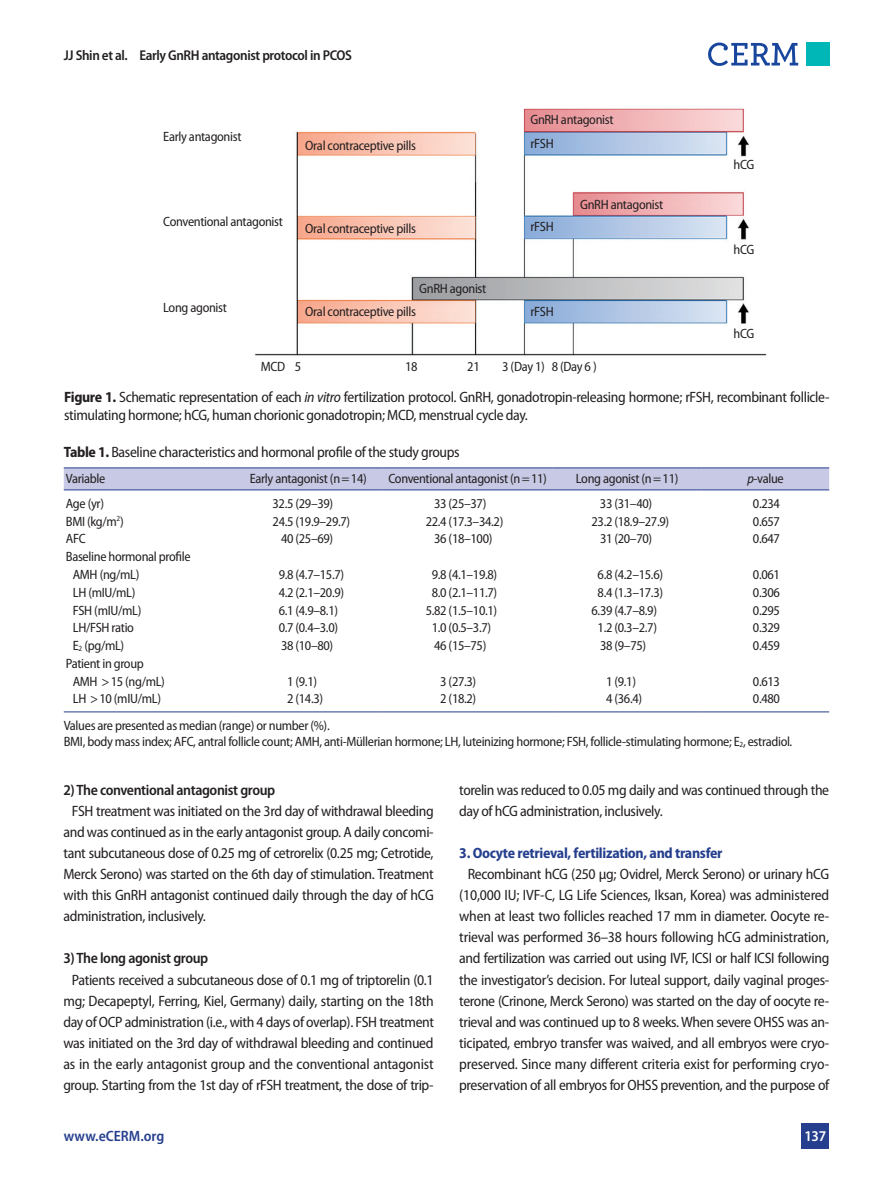
<style>
.page{position:relative;width:893px;height:1191px;background:#fff}
.page>*{position:absolute;margin:0;border:0;box-sizing:border-box;transform-origin:0 0}
.t1{font:semi-condensed 15px/21.1px "Myriad Pro";letter-spacing:-.025em;color:#231f20;text-align:center}
.t2{font:600 semi-condensed 15px "Myriad Pro";letter-spacing:-.025em;color:#231f20}
.t3{font:700 semi-condensed 15px "Myriad Pro";letter-spacing:-.02em;color:#253f8e}
.t4{font:600 semi-condensed 15px "Myriad Pro";color:#253f8e}
.t5{font:600 semi-condensed 15px "Myriad Pro";color:#fff}
.t6{font:600 semi-condensed 14.25px "Myriad Pro";letter-spacing:-.025em;color:#231f20}
.t7{font:semi-condensed 13.5px/17.7px "Myriad Pro";letter-spacing:-.025em;color:#231f20}
.s1{font-weight:700}
.s2{font-style:italic}
.s3{font-size:7.8px}
</style>
<div class="page">
<div style="left:806px;top:43px;width:23px;height:23px;background:#00b7b8"></div>
<svg style="left:708px;top:43px;width:90px;height:23px"></svg>
<div style="left:801px;top:1123px;width:28px;height:25px;background:#253f8e"></div>
<img style="left:255px;top:108px;width:512px;height:248px">
<div style="left:64px;top:468px;width:765px;height:21px;background:#c7c9e5"></div>
<hr style="left:64px;top:467px;width:170px;height:1px;background:#253f8e">
<hr style="left:234px;top:467px;width:149px;height:1px;background:#253f8e">
<hr style="left:383px;top:467px;width:170px;height:1px;background:#253f8e">
<hr style="left:553px;top:467px;width:149px;height:1px;background:#253f8e">
<hr style="left:702px;top:467px;width:127px;height:1px;background:#253f8e">
<hr style="left:64px;top:489px;width:170px;height:1px;background:#253f8e">
<hr style="left:234px;top:489px;width:149px;height:1px;background:#253f8e">
<hr style="left:383px;top:489px;width:170px;height:1px;background:#253f8e">
<hr style="left:553px;top:489px;width:149px;height:1px;background:#253f8e">
<hr style="left:702px;top:489px;width:127px;height:1px;background:#253f8e">
<hr style="left:64px;top:711px;width:170px;height:1px;background:#253f8e">
<hr style="left:234px;top:711px;width:149px;height:1px;background:#253f8e">
<hr style="left:383px;top:711px;width:170px;height:1px;background:#253f8e">
<hr style="left:553px;top:711px;width:149px;height:1px;background:#253f8e">
<hr style="left:702px;top:711px;width:127px;height:1px;background:#253f8e">
<p class="t6" style="left:64px;top:47px;width:290px">JJ Shin et al. Early GnRH antagonist protocol in PCOS</p>
<p class="t7" style="left:163px;top:128px;width:80px">Early antagonist</p>
<p class="t7" style="left:305px;top:136px;width:112px">Oral contraceptive pills</p>
<p class="t7" style="left:163px;top:213px;width:121px">Conventional antagonist</p>
<p class="t7" style="left:163px;top:298px;width:65px">Long agonist</p>
<p class="t7" style="left:305px;top:219px;width:112px">Oral contraceptive pills</p>
<p class="t7" style="left:419px;top:280px;width:69px">GnRH agonist</p>
<p class="t7" style="left:305px;top:303px;width:112px">Oral contraceptive pills</p>
<p class="t7" style="left:530px;top:111px;width:85px">GnRH antagonist</p>
<p class="t7" style="left:530px;top:135px;width:25px">rFSH</p>
<p class="t7" style="left:530px;top:218px;width:25px">rFSH</p>
<p class="t7" style="left:580px;top:196px;width:85px">GnRH antagonist</p>
<p class="t7" style="left:530px;top:303px;width:25px">rFSH</p>
<p class="t7" style="left:261px;top:357px;width:42px">MCD 5</p>
<p class="t7" style="left:405px;top:357px;width:14px">18</p>
<p class="t7" style="left:467px;top:357px;width:14px">21</p>
<p class="t7" style="left:502px;top:357px;width:96px">3 (Day 1) 8 (Day 6 )</p>
<p class="t7" style="left:734px;top:156px;width:22px">hCG</p>
<p class="t7" style="left:734px;top:240px;width:22px">hCG</p>
<p class="t7" style="left:734px;top:325px;width:22px">hCG</p>
<p class="t1" style="left:64px;top:388px;width:767px;line-height:18px;text-align:left"><span class="s1">Figure 1.</span> Schematic representation of each <span class="s2">in vitro</span> fertilization protocol. GnRH, gonadotropin-releasing hormone; rFSH, recombinant follicle&shy;stimulating hormone; hCG, human chorionic gonadotropin; MCD, menstrual cycle day.</p>
<p class="t1" style="left:64px;top:441px;width:397px"><span class="s1">Table 1.</span> Baseline characteristics and hormonal profile of the study groups</p>
<p class="t7" style="left:66px;top:470px;width:41px">Variable</p>
<p class="t7" style="left:250px;top:470px;width:119px">Early antagonist (n = 14)</p>
<p class="t7" style="left:388px;top:470px;width:160px">Conventional antagonist (n = 11)</p>
<p class="t7" style="left:576px;top:470px;width:104px">Long agonist (n = 11)</p>
<p class="t7" style="left:747px;top:470px;width:38px"><span class="s2">p</span>-value</p>
<p class="t7" style="left:66px;top:495px;width:40px">Age (yr)</p>
<p class="t7" style="left:273px;top:495px;width:62px">32.5 (29–39)</p>
<p class="t7" style="left:434px;top:495px;width:54px">33 (25–37)</p>
<p class="t7" style="left:600px;top:495px;width:54px">33 (31–40)</p>
<p class="t7" style="left:753px;top:495px;width:29px">0.234</p>
<p class="t7" style="left:66px;top:512px;width:59px">BMI (kg/m<sup>2</sup>)</p>
<p class="t7" style="left:273px;top:512px;width:79px">24.5 (19.9–29.7)</p>
<p class="t7" style="left:426px;top:512px;width:79px">22.4 (17.3–34.2)</p>
<p class="t7" style="left:591px;top:512px;width:79px">23.2 (18.9–27.9)</p>
<p class="t7" style="left:753px;top:512px;width:29px">0.657</p>
<p class="t7" style="left:66px;top:530px;width:21px">AFC</p>
<p class="t7" style="left:281px;top:530px;width:54px">40 (25–69)</p>
<p class="t7" style="left:434px;top:530px;width:60px">36 (18–100)</p>
<p class="t7" style="left:600px;top:530px;width:54px">31 (20–70)</p>
<p class="t7" style="left:753px;top:530px;width:29px">0.647</p>
<p class="t7" style="left:73px;top:548px;width:119px;text-indent:-7px">Baseline hormonal profile<br>AMH (ng/mL)</p>
<p class="t7" style="left:279px;top:566px;width:67px">9.8 (4.7–15.7)</p>
<p class="t7" style="left:432px;top:566px;width:67px">9.8 (4.1–19.8)</p>
<p class="t7" style="left:598px;top:566px;width:67px">6.8 (4.2–15.6)</p>
<p class="t7" style="left:753px;top:566px;width:29px">0.061</p>
<p class="t7" style="left:73px;top:583px;width:64px">LH (mIU/mL)</p>
<p class="t7" style="left:279px;top:583px;width:67px">4.2 (2.1–20.9)</p>
<p class="t7" style="left:432px;top:583px;width:67px">8.0 (2.1–11.7)</p>
<p class="t7" style="left:598px;top:583px;width:67px">8.4 (1.3–17.3)</p>
<p class="t7" style="left:753px;top:583px;width:29px">0.306</p>
<p class="t7" style="left:73px;top:601px;width:70px">FSH (mIU/mL)</p>
<p class="t7" style="left:279px;top:601px;width:61px">6.1 (4.9–8.1)</p>
<p class="t7" style="left:426px;top:601px;width:73px">5.82 (1.5–10.1)</p>
<p class="t7" style="left:591px;top:601px;width:67px">6.39 (4.7–8.9)</p>
<p class="t7" style="left:753px;top:601px;width:29px">0.295</p>
<p class="t7" style="left:73px;top:619px;width:63px">LH/FSH ratio</p>
<p class="t7" style="left:279px;top:619px;width:61px">0.7 (0.4–3.0)</p>
<p class="t7" style="left:432px;top:619px;width:61px">1.0 (0.5–3.7)</p>
<p class="t7" style="left:598px;top:619px;width:61px">1.2 (0.3–2.7)</p>
<p class="t7" style="left:753px;top:619px;width:29px">0.329</p>
<p class="t7" style="left:73px;top:637px;width:53px">E<span class="s3">2</span> (pg/mL)</p>
<p class="t7" style="left:281px;top:637px;width:54px">38 (10–80)</p>
<p class="t7" style="left:434px;top:637px;width:54px">46 (15–75)</p>
<p class="t7" style="left:600px;top:637px;width:48px">38 (9–75)</p>
<p class="t7" style="left:753px;top:637px;width:29px">0.459</p>
<p class="t7" style="left:73px;top:654px;width:94px;text-indent:-7px">Patient in group<br>AMH &gt; 15 (ng/mL)</p>
<p class="t7" style="left:287px;top:672px;width:32px">1 (9.1)</p>
<p class="t7" style="left:440px;top:672px;width:38px">3 (27.3)</p>
<p class="t7" style="left:606px;top:672px;width:32px">1 (9.1)</p>
<p class="t7" style="left:753px;top:672px;width:29px">0.613</p>
<p class="t7" style="left:73px;top:690px;width:90px">LH &gt; 10 (mIU/mL)</p>
<p class="t7" style="left:287px;top:690px;width:38px">2 (14.3)</p>
<p class="t7" style="left:440px;top:690px;width:38px">2 (18.2)</p>
<p class="t7" style="left:606px;top:690px;width:38px">4 (36.4)</p>
<p class="t7" style="left:753px;top:690px;width:29px">0.480</p>
<p class="t7" style="left:64px;top:717px;width:730px;line-height:16.2px">Values are presented as median (range) or number (%).<br>BMI, body mass index; AFC, antral follicle count; AMH, anti-Müllerian hormone; LH, luteinizing hormone; FSH, follicle-stimulating hormone; E<span class="s3">2</span>, estradiol.</p>
<p class="t2" style="left:63px;top:781px;width:213px">2) The conventional antagonist group</p>
<p class="t1" style="left:63px;top:800px;width:372px;text-align:justify;text-indent:9px">FSH treatment was initiated on the 3rd day of withdrawal bleeding and was continued as in the early antagonist group. A daily concomi&shy;tant subcutaneous dose of 0.25 mg of cetrorelix (0.25 mg; Cetrotide, Merck Serono) was started on the 6th day of stimulation. Treatment with this GnRH antagonist continued daily through the day of hCG administration, inclusively.</p>
<p class="t2" style="left:63px;top:950px;width:146px">3) The long agonist group</p>
<p class="t1" style="left:63px;top:969px;width:372px">Patients received a subcutaneous dose of 0.1 mg of triptorelin (0.1 mg; Decapeptyl, Ferring, Kiel, Germany) daily, starting on the 18th day of OCP administration (i.e., with 4 days of overlap). FSH treatment was initiated on the 3rd day of withdrawal bleeding and continued as in the early antagonist group and the conventional antagonist group. Starting from the 1st day of rFSH treatment, the dose of trip-</p>
<p class="t4" style="left:64px;top:1127px;width:102px">www.eCERM.org</p>
<p class="t1" style="left:459px;top:779px;width:371px;text-align:left">torelin was reduced to 0.05 mg daily and was continued through the day of hCG administration, inclusively.</p>
<p class="t3" style="left:459px;top:844px;width:265px">3. Oocyte retrieval, fertilization, and transfer</p>
<p class="t1" style="left:459px;top:863px;width:372px">Recombinant hCG (250 μg; Ovidrel, Merck Serono) or urinary hCG (10,000 IU; IVF-C, LG Life Sciences, Iksan, Korea) was administered when at least two follicles reached 17 mm in diameter. Oocyte re&shy;trieval was performed 36–38 hours following hCG administration, and fertilization was carried out using IVF, ICSI or half ICSI following the investigator’s decision. For luteal support, daily vaginal proges&shy;terone (Crinone, Merck Serono) was started on the day of oocyte re&shy;trieval and was continued up to 8 weeks. When severe OHSS was an&shy;ticipated, embryo transfer was waived, and all embryos were cryo&shy;preserved. Since many different criteria exist for performing cryo&shy;preservation of all embryos for OHSS prevention, and the purpose of</p>
<p class="t5" style="left:804px;top:1127px;width:23px">137</p>
</div>
